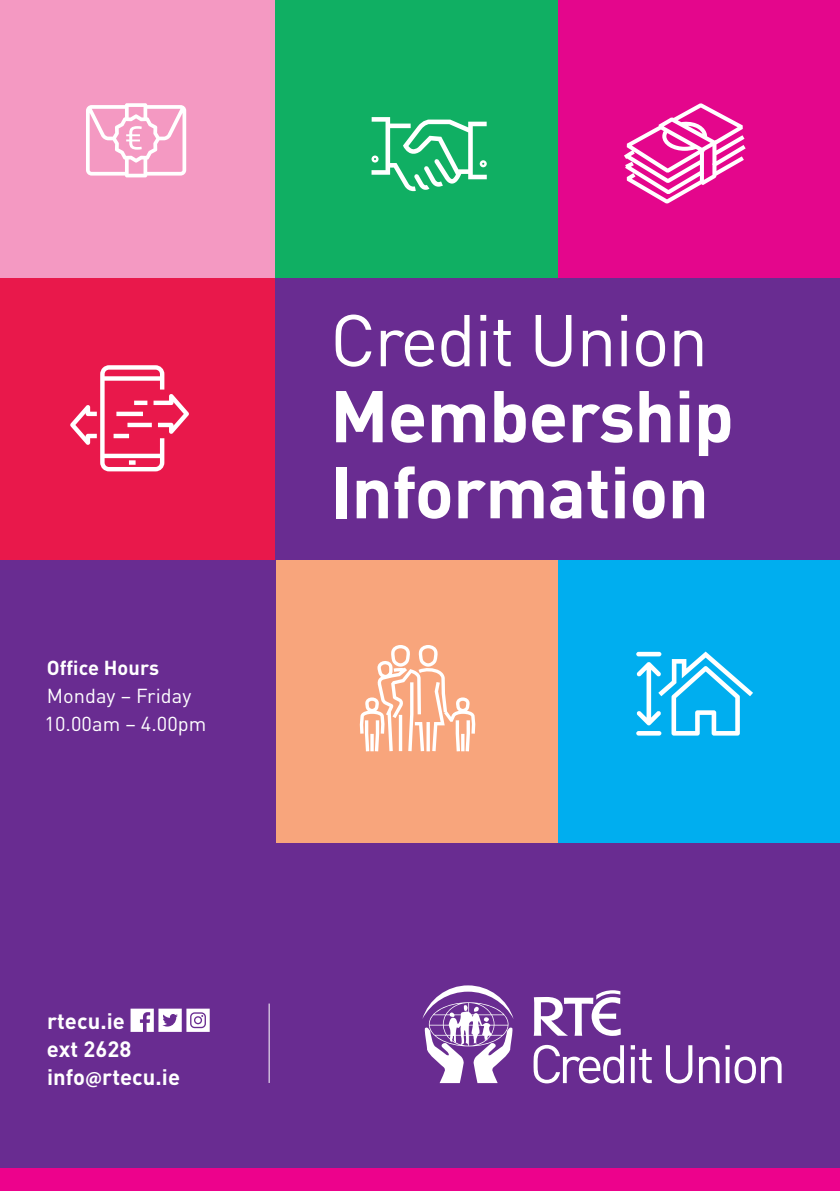
<style>
.page{position:relative;width:840px;height:1191px;background:#fff}
.page>*{position:absolute;margin:0;border:0;box-sizing:border-box;transform-origin:0 0}
.t1{font:700 72px/76px "DIN";letter-spacing:-.01em;color:#fff}
.t2{font:700 22px/28px "DIN";letter-spacing:.005em;color:#fff}
.t3{font:20px/28px "DIN";letter-spacing:.005em;color:#fff}
.s1{font-weight:700}
.s2{font-family:"Myriad Pro"}
.s3{font-weight:400}
</style>
<div class="page">
<div style="left:0;top:0;width:839px;height:1191px;background:#692c91"></div>
<div style="left:0;top:0;width:275px;height:278px;background:#f499c2"></div>
<div style="left:275px;top:0;width:282px;height:278px;background:#10af63"></div>
<div style="left:557px;top:0;width:282px;height:278px;background:#e4068c"></div>
<div style="left:0;top:278px;width:275px;height:282px;background:#e9184b"></div>
<div style="left:557px;top:560px;width:282px;height:283px;background:#00aeef"></div>
<div style="left:275px;top:560px;width:282px;height:283px;background:#f8a57c"></div>
<svg style="left:371px;top:117px;width:115px;height:74px"></svg>
<svg style="left:636px;top:651px;width:116px;height:84px"></svg>
<svg style="left:624px;top:103px;width:121px;height:100px"></svg>
<svg style="left:86px;top:103px;width:100px;height:74px"></svg>
<svg style="left:70px;top:365px;width:119px;height:106px"></svg>
<svg style="left:359px;top:645px;width:116px;height:106px"></svg>
<svg style="left:533px;top:1045px;width:90px;height:38px"></svg>
<svg style="left:630px;top:1045px;width:21px;height:38px"></svg>
<svg style="left:665px;top:1045px;width:27px;height:38px"></svg>
<svg style="left:699px;top:1056px;width:20px;height:27px"></svg>
<svg style="left:725px;top:1057px;width:4px;height:26px"></svg>
<svg style="left:725px;top:1045px;width:4px;height:4px"></svg>
<svg style="left:734px;top:1056px;width:47px;height:27px"></svg>
<svg style="left:533px;top:990px;width:87px;height:46px"></svg>
<svg style="left:422px;top:985px;width:91px;height:98px"></svg>
<svg style="left:130px;top:1008px;width:79px;height:24px"></svg>
<hr style="left:268px;top:1003px;width:1px;height:80px;background:#fff">
<div style="left:0;top:1168px;width:839px;height:23px;background:#ed028c"></div>
<p class="t3" style="left:45px;top:653px;width:163px"><span class="s1">Office Hours<br></span>Monday – Friday<br>10.00am – 4.00pm</p>
<p class="t2" style="left:47px;top:1006px;width:135px">rtecu.ie<br>ext 2628 info<span class="s2">@</span>rtecu.ie</p>
<p class="t1" style="left:330px;top:299px;width:405px"><span class="s3">Credit Union<br></span>Membership<br>Information</p>
</div>
